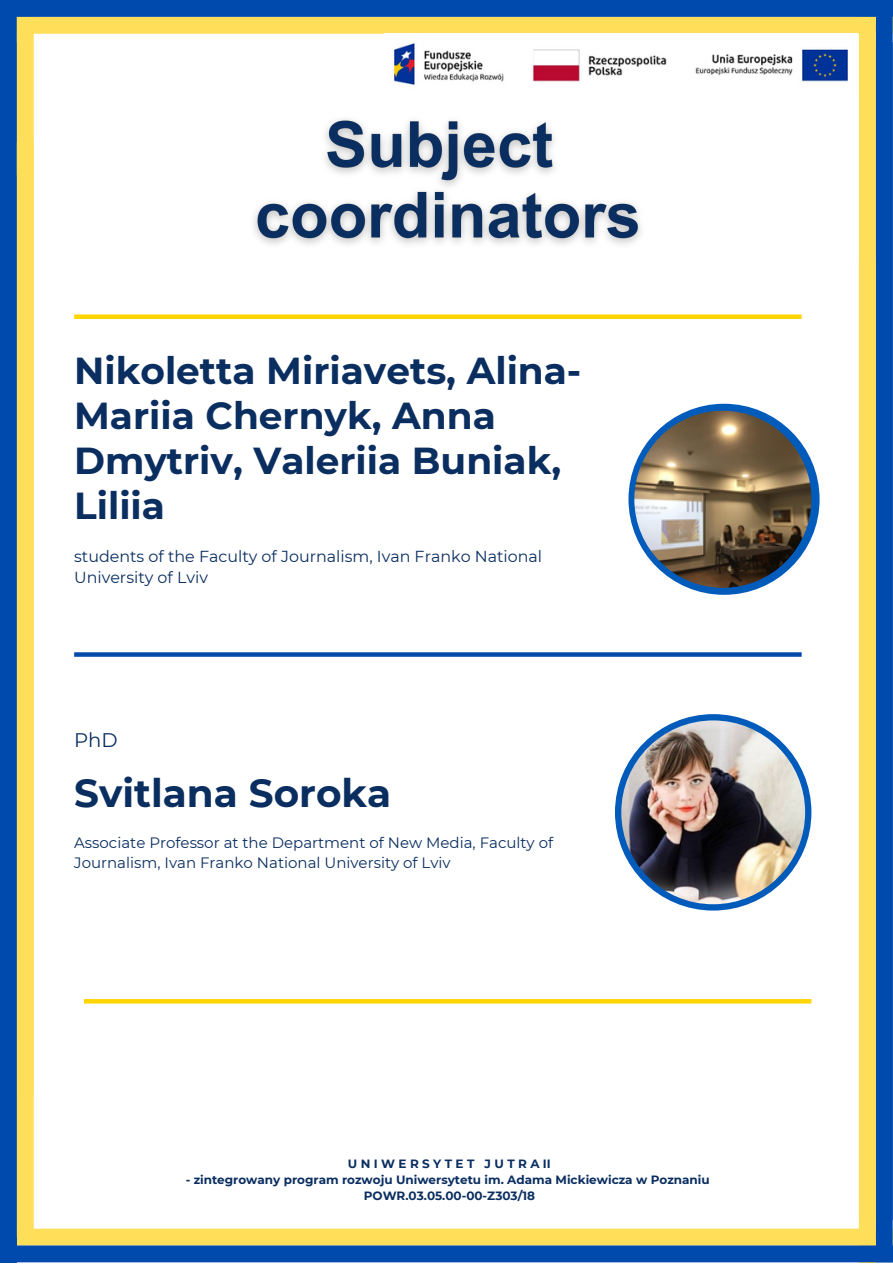
<style>
.page{position:relative;width:893px;height:1264px;background:#fff}
.page>*{position:absolute;margin:0;border:0;box-sizing:border-box;transform-origin:0 0}
.t1{font:700 39px "Montserrat";color:#0a2e60}
.t2{font:700 37.5px/45px "Montserrat";color:#0a2e60}
.t3{font:19.65px "Montserrat";color:#0a2e60}
.t4{font:15.9px/21.3px "Montserrat";color:#0a2e60}
.t5{font:15px/20.2px "Montserrat";color:#0a2e60}
.t6{font:700 12px "Montserrat";color:#0a2e60}
.t7{font:700 12px "Montserrat";letter-spacing:.285em;color:#0a2e60}
</style>
<div class="page">
<div style="left:0;top:17px;width:892px;height:17px;background:#ffde59"></div>
<div style="left:0;top:0;width:17px;height:1220px;background:#004aad"></div>
<div style="left:0;top:1228px;width:892px;height:17px;background:#ffde59"></div>
<div style="left:875px;top:0;width:17px;height:1220px;background:#004aad"></div>
<div style="left:875px;top:42px;width:17px;height:1220px;background:#004aad"></div>
<div style="left:17px;top:0;width:17px;height:1094px;background:#ffde59"></div>
<div style="left:0;top:175px;width:17px;height:1087px;background:#004aad"></div>
<div style="left:628px;top:404px;width:191px;height:191px;background:#005bbb;border-radius:50%"></div>
<div style="left:858px;top:0;width:17px;height:1220px;background:#ffde59"></div>
<div style="left:0;top:0;width:892px;height:17px;background:#004aad"></div>
<div style="left:858px;top:261px;width:17px;height:1001px;background:#ffde59"></div>
<div style="left:0;top:1245px;width:892px;height:17px;background:#004aad"></div>
<div style="left:17px;top:142px;width:17px;height:1094px;background:#ffde59"></div>
<img style="left:634px;top:411px;width:177px;height:177px;border-radius:50%">
<svg style="left:74px;top:652px;width:727px;height:4px;background:#1256b2"></svg>
<div style="left:74px;top:314px;width:727px;height:5px;background:#ffd500"></div>
<div style="left:615px;top:714px;width:196px;height:196px;background:#005bbb;border-radius:50%"></div>
<img style="left:621px;top:720px;width:184px;height:184px;border-radius:50%">
<svg style="left:84px;top:999px;width:727px;height:4px;background:#ffd504"></svg>
<img style="left:254px;top:119px;width:387px;height:126px">
<img style="left:394px;top:43px;width:454px;height:42px">
<p class="t2" style="left:74px;top:348px;width:508px">Nikoletta Miriavets, Alina-<br>Mariia Chernyk, Anna<br>Dmytriv, Valeriia Buniak,<br>Liliia</p>
<p class="t4" style="left:74px;top:545px;width:469px">students of the Faculty of Journalism, Ivan Franko National<br>University of Lviv</p>
<p class="t3" style="left:74px;top:728px;width:45px">PhD</p>
<p class="t1" style="left:74px;top:769px;width:318px">Svitlana Soroka</p>
<p class="t5" style="left:74px;top:832px;width:480px">Associate Professor at the Department of New Media, Faculty of<br>Journalism, Ivan Franko National University of Lviv</p>
<p class="t7" style="left:348px;top:1156px;width:204px">UNIWERSYTET JUTRAII</p>
<p class="t6" style="left:186px;top:1172px;width:525px">- zintegrowany program rozwoju Uniwersytetu im. Adama Mickiewicza w Poznaniu</p>
<p class="t6" style="left:364px;top:1188px;width:173px">POWR.03.05.00-00-Z303/18</p>
</div>
